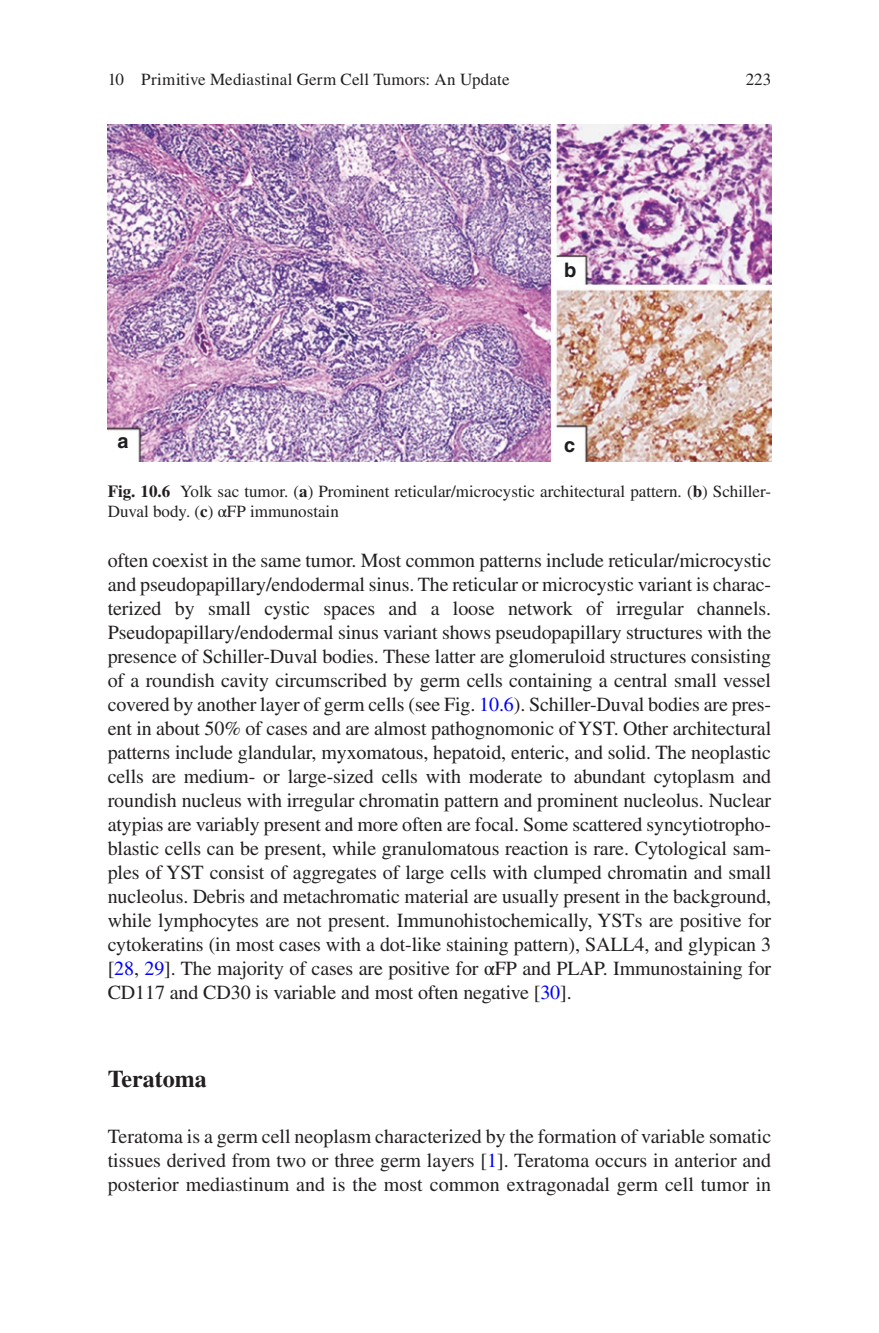
<style>
.page{position:relative;width:879px;height:1333px;background:#fff}
.page>*{position:absolute;margin:0;border:0;box-sizing:border-box;transform-origin:0 0}
.t1{font:700 24px "Hcbsnr Times LT Std";color:#231f20}
.t2{font:20px/24px "Yqrnwk Times LT Std";letter-spacing:-.005em;color:#231f20;text-align:justify}
.t3{font:700 20px "Bgnptb Helvetica";color:#1d1e1f}
.t4{font:17px/20px "Yqrnwk Times LT Std";color:#231f20}
.s1{font-family:"Hcbsnr Times LT Std";font-weight:700}
.s2{font-family:"Crwrmg STIX General"}
.s3{color:#0000fa}
</style>
<div class="page">
<img style="left:108px;top:124px;width:663px;height:337px">
<p class="t4" style="left:108px;top:69px;width:403px">10 Primitive Mediastinal Germ Cell Tumors: An Update</p>
<p class="t3" style="left:564px;top:257px;width:14px">b</p>
<p class="t4" style="left:746px;top:69px;width:27px">223</p>
<p class="t3" style="left:118px;top:429px;width:13px">a</p>
<p class="t3" style="left:564px;top:433px;width:13px">c</p>
<p class="t4" style="left:108px;top:481px;width:665px"><span class="s1">Fig. 10.6</span> Yolk sac tumor. (<span class="s1">a</span>) Prominent reticular/microcystic architectural pattern. (<span class="s1">b</span>) Schiller-<br>Duval body. (<span class="s1">c</span>) <span class="s2">α</span>FP immunostain</p>
<p class="t2" style="left:108px;top:547px;width:665px">often coexist in the same tumor. Most common patterns include reticular/microcystic and pseudopapillary/endodermal sinus. The reticular or microcystic variant is charac&shy;terized by small cystic spaces and a loose network of irregular channels.<br>Pseudopapillary/endodermal sinus variant shows pseudopapillary structures with the presence of Schiller-Duval bodies. These latter are glomeruloid structures consisting of a roundish cavity circumscribed by germ cells containing a central small vessel covered by another layer of germ cells (see Fig. <span class="s3">10.6</span>). Schiller-Duval bodies are pres&shy;ent in about 50% of cases and are almost pathognomonic of YST. Other architectural patterns include glandular, myxomatous, hepatoid, enteric, and solid. The neoplastic cells are medium- or large-sized cells with moderate to abundant cytoplasm and roundish nucleus with irregular chromatin pattern and prominent nucleolus. Nuclear atypias are variably present and more often are focal. Some scattered syncytiotropho&shy;blastic cells can be present, while granulomatous reaction is rare. Cytological sam&shy;ples of YST consist of aggregates of large cells with clumped chromatin and small nucleolus. Debris and metachromatic material are usually present in the background, while lymphocytes are not present. Immunohistochemically, YSTs are positive for cytokeratins (in most cases with a dot-like staining pattern), SALL4, and glypican 3 [<span class="s3">28</span>, <span class="s3">29</span>]. The majority of cases are positive for <span class="s2">α</span>FP and PLAP. Immunostaining for CD117 and CD30 is variable and most often negative [<span class="s3">30</span>].</p>
<p class="t1" style="left:108px;top:1064px;width:101px">Teratoma</p>
<p class="t2" style="left:108px;top:1123px;width:665px">Teratoma is a germ cell neoplasm characterized by the formation of variable somatic tissues derived from two or three germ layers [<span class="s3">1</span>]. Teratoma occurs in anterior and posterior mediastinum and is the most common extragonadal germ cell tumor in</p>
</div>
